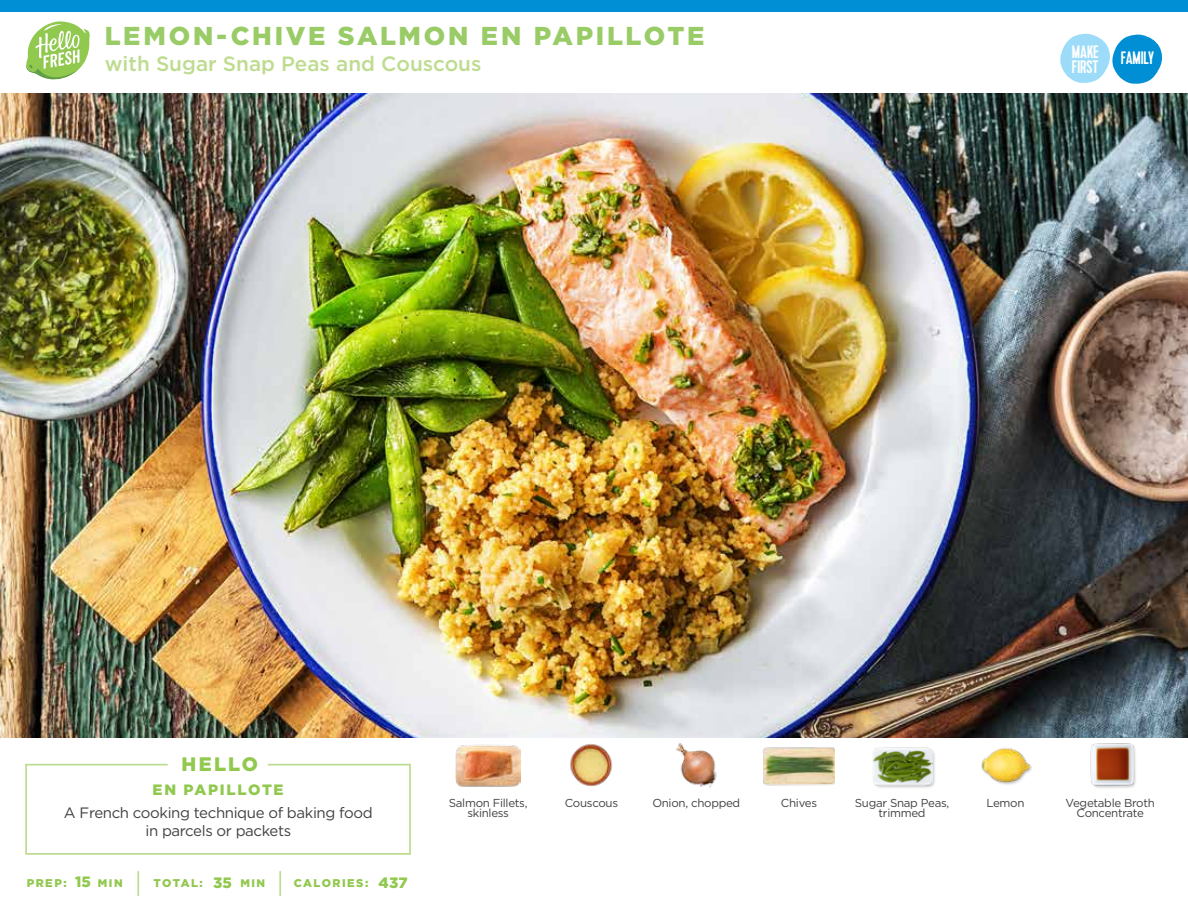
<style>
.page{position:relative;width:1188px;height:918px;background:#fff}
.page>*{position:absolute;margin:0;border:0;box-sizing:border-box;transform-origin:0 0}
.t1{font:900 25.8px "Gotham";letter-spacing:.105em;color:#9c6}
.t2{font:500 20.7px "Gotham";color:#bedc8f}
.t3{font:900 19.5px "Gotham";letter-spacing:.105em;color:#91c84e}
.t4{font:18px/15px "Kapra";letter-spacing:-.005em;color:#fff}
.t5{font:15px/18px "Gotham";letter-spacing:-.025em;color:#414042;text-align:center}
.t6{font:900 15px "Gotham";letter-spacing:.1em;color:#91c84e}
.t7{font:11.55px/10.5px "Gotham";letter-spacing:-.025em;color:#414042;text-align:center}
.t8{font:900 11.25px "Gotham";letter-spacing:.125em;color:#91c84e}
.t9{font:900 10.95px "Gotham";letter-spacing:.135em;color:#91c84e}
</style>
<div class="page">
<div style="left:0;top:0;width:1188px;height:12px;background:#008fd5"></div>
<img style="left:0;top:93px;width:1188px;height:644px">
<svg style="left:25px;top:763px;width:386px;height:92px"></svg>
<img style="left:455px;top:744px;width:66px;height:43px">
<img style="left:676px;top:743px;width:41px;height:45px">
<img style="left:763px;top:747px;width:72px;height:39px">
<hr style="left:137px;top:871px;width:2px;height:25px;background:#bedc8f">
<hr style="left:279px;top:871px;width:2px;height:25px;background:#bedc8f">
<img style="left:564px;top:737px;width:55px;height:50px">
<div style="left:873px;top:748px;width:63px;height:41px;background:#000;opacity:.2"></div>
<img style="left:873px;top:747px;width:59px;height:42px">
<img style="left:1090px;top:743px;width:46px;height:45px">
<img style="left:981px;top:747px;width:50px;height:38px">
<svg style="left:1060px;top:33px;width:103px;height:51px"></svg>
<div style="left:1121px;top:51px;width:34px;height:16px;background:#008fd5"></div>
<svg style="left:26px;top:21px;width:64px;height:59px"></svg>
<h1 class="t1" style="left:105px;top:21px;width:601px">LEMON-CHIVE SALMON EN PAPILLOTE</h1>
<h2 class="t2" style="left:105px;top:50px;width:378px">with Sugar Snap Peas and Couscous</h2>
<h3 class="t4" style="left:1072px;top:45px;width:28px">MAKE<br>FIRST</h3>
<h3 class="t4" style="left:1121px;top:51px;width:35px">FAMILY</h3>
<h3 class="t3" style="left:182px;top:752px;width:78px">HELLO</h3>
<p class="t6" style="left:153px;top:781px;width:132px">EN PAPILLOTE</p>
<p class="t5" style="left:64px;top:803px;width:310px">A French cooking technique of baking food in parcels or packets</p>
<p class="t6" style="left:75px;top:873px;width:17px">15</p>
<p class="t6" style="left:213px;top:874px;width:20px">35</p>
<p class="t8" style="left:27px;top:877px;width:41px">PREP:</p>
<p class="t9" style="left:98px;top:877px;width:26px">MIN</p>
<p class="t8" style="left:154px;top:877px;width:51px">TOTAL:</p>
<p class="t9" style="left:240px;top:877px;width:26px">MIN</p>
<p class="t8" style="left:294px;top:877px;width:76px">CALORIES:</p>
<p class="t6" style="left:379px;top:874px;width:31px">437</p>
<p class="t7" style="left:449px;top:797px;width:80px">Salmon Fillets, skinless</p>
<p class="t7" style="left:565px;top:797px;width:55px">Couscous</p>
<p class="t7" style="left:652px;top:797px;width:89px">Onion, chopped</p>
<p class="t7" style="left:781px;top:797px;width:38px">Chives</p>
<p class="t7" style="left:855px;top:797px;width:96px">Sugar Snap Peas, trimmed</p>
<p class="t7" style="left:986px;top:797px;width:40px">Lemon</p>
<p class="t7" style="left:1066px;top:797px;width:91px">Vegetable Broth<br>Concentrate</p>
</div>
